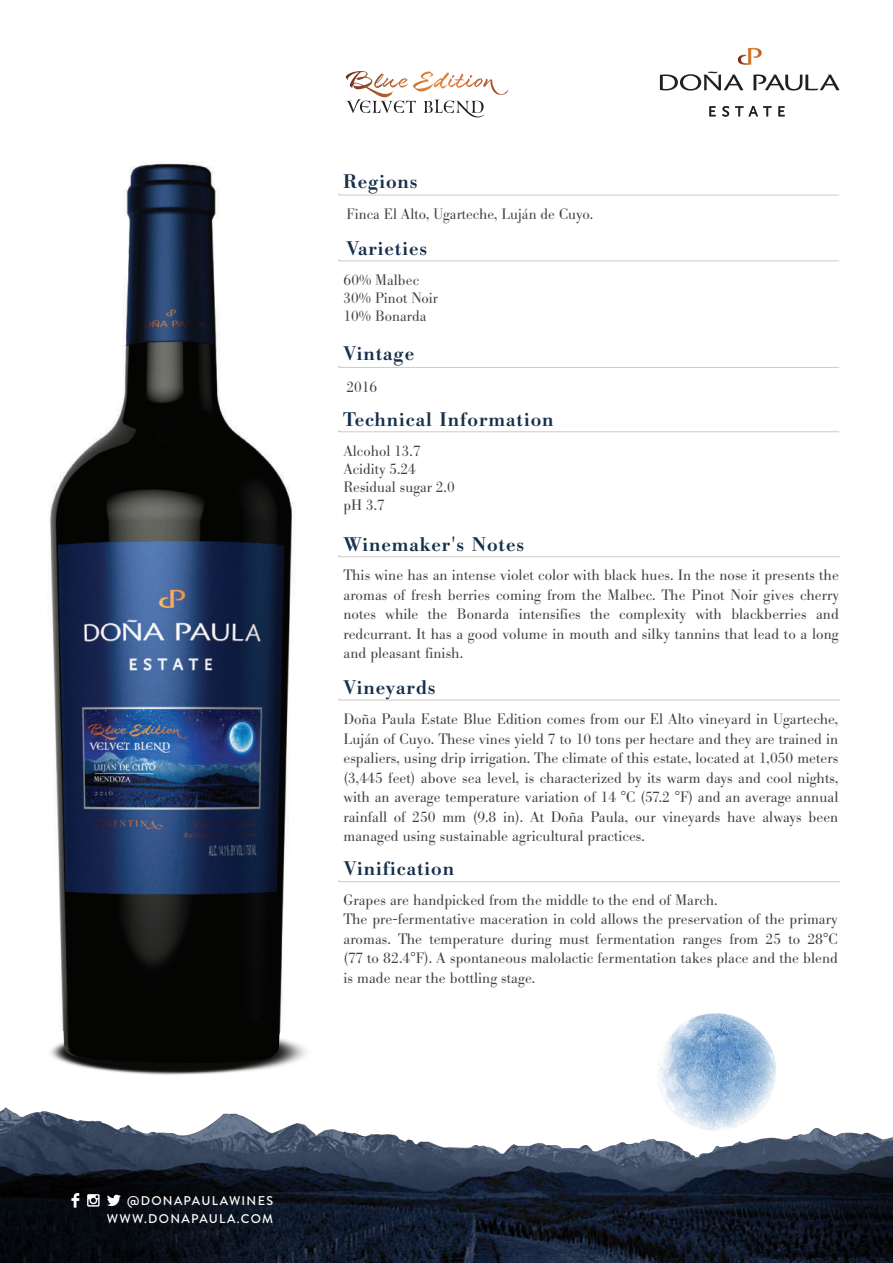
<style>
.page{position:relative;width:893px;height:1263px;background:#fff}
.page>*{position:absolute;margin:0;border:0;box-sizing:border-box;transform-origin:0 0}
.t1{font:500 19.5px "Bodoni BE";letter-spacing:.05em;color:#16304b}
.t2{font:300 15px/19.5px "Bodoni BE";color:#424142}
.t3{font:500 12.6px "Brandon Grotesque";letter-spacing:.1em;color:#fff}
</style>
<div class="page">
<img style="left:70px;top:1064px;width:217px;height:11px">
<img style="left:659px;top:1013px;width:117px;height:75px">
<svg style="left:338px;top:698px;width:503px;height:3px"></svg>
<svg style="left:338px;top:880px;width:503px;height:2px"></svg>
<svg style="left:338px;top:193px;width:501px;height:3px"></svg>
<svg style="left:338px;top:366px;width:501px;height:2px"></svg>
<svg style="left:338px;top:555px;width:503px;height:2px"></svg>
<svg style="left:338px;top:259px;width:501px;height:2px"></svg>
<svg style="left:338px;top:430px;width:501px;height:2px"></svg>
<img style="left:0;top:1088px;width:893px;height:175px">
<svg style="left:0;top:1088px;width:620px;height:94px"></svg>
<svg style="left:452px;top:1104px;width:441px;height:95px"></svg>
<svg style="left:738px;top:48px;width:24px;height:17px"></svg>
<svg style="left:660px;top:71px;width:83px;height:20px"></svg>
<svg style="left:753px;top:74px;width:86px;height:17px"></svg>
<svg style="left:778px;top:106px;width:7px;height:10px"></svg>
<svg style="left:735px;top:106px;width:37px;height:10px"></svg>
<svg style="left:722px;top:106px;width:7px;height:11px"></svg>
<svg style="left:709px;top:106px;width:7px;height:10px"></svg>
<svg style="left:346px;top:71px;width:163px;height:46px"></svg>
<svg style="left:71px;top:1193px;width:8px;height:14px"></svg>
<svg style="left:107px;top:1195px;width:14px;height:11px"></svg>
<svg style="left:87px;top:1194px;width:13px;height:12px"></svg>
<img style="left:50px;top:162px;width:257px;height:902px">
<h1 class="t1" style="left:343px;top:170px;width:76px">Regions</h1>
<p class="t2" style="left:346px;top:205px;width:248px">Finca El Alto, Ugarteche, Luján de Cuyo.</p>
<h1 class="t1" style="left:346px;top:237px;width:82px">Varieties</h1>
<p class="t2" style="left:343px;top:271px;width:96px;line-height:18px">60% Malbec<br>30% Pinot Noir<br>10% Bonarda</p>
<h1 class="t1" style="left:343px;top:342px;width:72px">Vintage</h1>
<p class="t2" style="left:346px;top:377px;width:32px">2016</p>
<h1 class="t1" style="left:343px;top:408px;width:212px">Technical Information</h1>
<p class="t2" style="left:343px;top:442px;width:113px;line-height:18px">Alcohol 13.7<br>Acidity 5.24<br>Residual sugar 2.0 pH 3.7</p>
<h1 class="t1" style="left:343px;top:533px;width:182px">Winemaker's Notes</h1>
<p class="t2" style="left:343px;top:566px;width:497px;text-align:justify">This wine has an intense violet color with black hues. In the nose it presents the aromas of fresh berries coming from the Malbec. The Pinot Noir gives cherry notes while the Bonarda intensifies the complexity with blackberries and redcurrant. It has a good volume in mouth and silky tannins that lead to a long and pleasant finish.</p>
<h1 class="t1" style="left:343px;top:676px;width:94px">Vineyards</h1>
<p class="t2" style="left:343px;top:710px;width:496px;text-align:justify">Doña Paula Estate Blue Edition comes from our El Alto vineyard in Ugarteche, Luján of Cuyo. These vines yield 7 to 10 tons per hectare and they are trained in espaliers, using drip irrigation. The climate of this estate, located at 1,050 meters (3,445 feet) above sea level, is characterized by its warm days and cool nights, with an average temperature variation of 14 °C (57.2 °F) and an average annual rainfall of 250 mm (9.8 in). At Doña Paula, our vineyards have always been managed using sustainable agricultural practices.</p>
<h1 class="t1" style="left:343px;top:857px;width:112px">Vinification</h1>
<p class="t2" style="left:343px;top:890px;width:496px">Grapes are handpicked from the middle to the end of March.<br>The pre-fermentative maceration in cold allows the preservation of the primary aromas. The temperature during must fermentation ranges from 25 to 28°C (77 to 82.4°F). A spontaneous malolactic fermentation takes place and the blend is made near the bottling stage.</p>
<p class="t3" style="left:127px;top:1191px;width:147px">@DONAPAULAWINES</p>
<p class="t3" style="left:107px;top:1209px;width:168px">WWW.DONAPAULA.COM</p>
</div>
